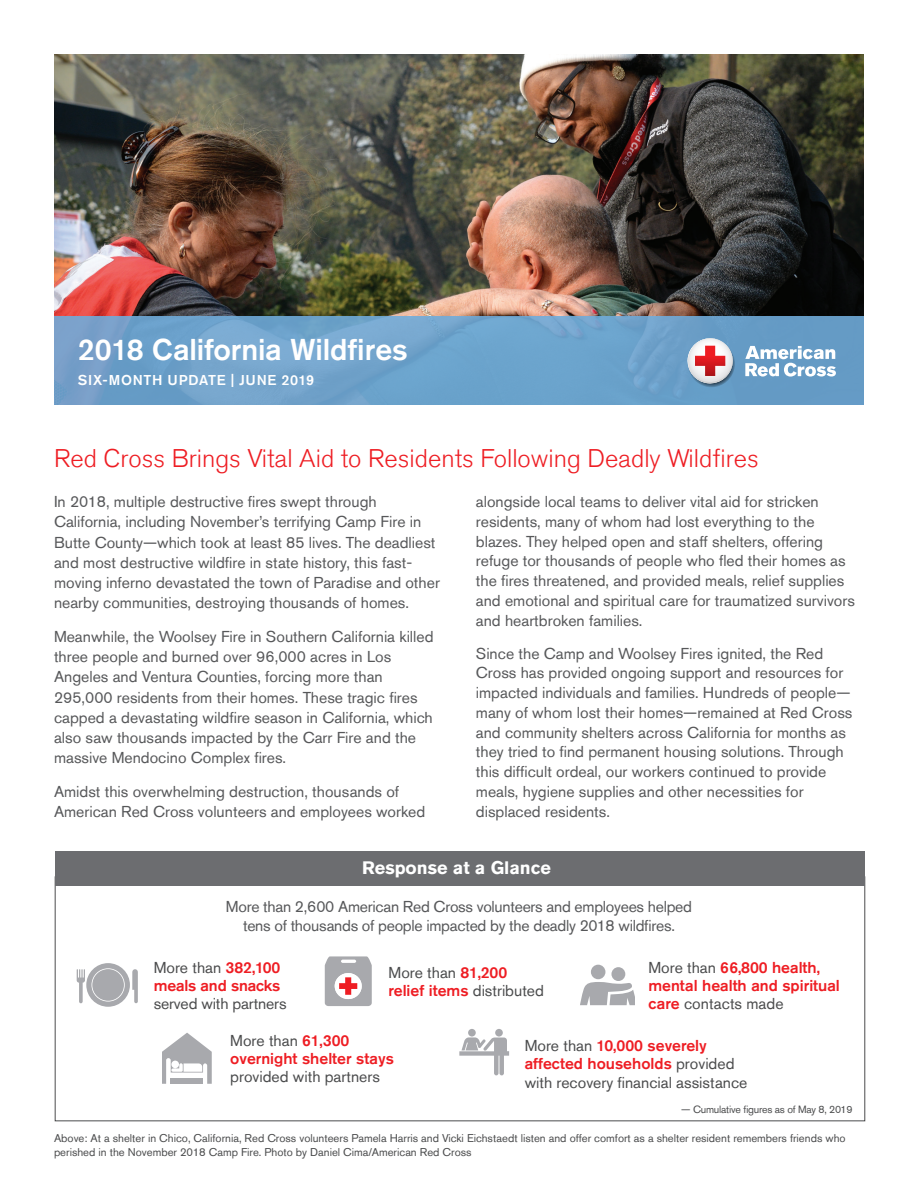
<style>
.page{position:relative;width:918px;height:1188px;background:#fff}
.page>*{position:absolute;margin:0;border:0;box-sizing:border-box;transform-origin:0 0}
.t1{font:500 30px "Akzidenz Grotesk Std";letter-spacing:-.005em;color:#fff}
.t2{font:300 25.5px "Akzidenz Grotesk Std";color:#ee1d23}
.t3{font:700 18px "Akzidenz Grotesk Std";color:#fff}
.t4{font:15.75px/19.6px "Akzidenz Grotesk Std";color:#57585a}
.t5{font:15.75px/18.1px "Akzidenz Grotesk Std";color:#4b4c4d}
.t6{font:500 15.75px/18.1px "Akzidenz Grotesk Std";color:#ee1d23}
.t7{font:15.75px/19.5px "Akzidenz Grotesk Std";letter-spacing:-.02em;color:#57585a;text-align:center}
.t8{font:500 14.25px "Akzidenz Grotesk Std";letter-spacing:.05em;color:#fff}
.t9{font:11.25px/13.5px "Akzidenz Grotesk Std";color:#4b4c4d}
.t10{font:10.5px "Akzidenz Grotesk Std";letter-spacing:-.02em;color:#4b4c4d}
.s1{font-weight:400;color:#4b4c4d}
.s2{font-weight:500;color:#ee1d23}
</style>
<div class="page">
<svg style="left:55px;top:886px;width:810px;height:235px"></svg>
<div style="left:55px;top:851px;width:810px;height:35px;background:#6c6d70"></div>
<svg style="left:162px;top:1033px;width:50px;height:51px"></svg>
<div style="left:495px;top:1029px;width:8px;height:8px;background:#a8a9ad;border-radius:50%"></div>
<svg style="left:459px;top:1037px;width:50px;height:38px"></svg>
<div style="left:468px;top:1029px;width:8px;height:8px;background:#a8a9ad;border-radius:50%"></div>
<div style="left:591px;top:965px;width:14px;height:14px;background:#a8a9ad;border-radius:50%"></div>
<div style="left:611px;top:967px;width:14px;height:14px;background:#a8a9ad;border-radius:50%"></div>
<svg style="left:580px;top:982px;width:54px;height:23px"></svg>
<svg style="left:77px;top:963px;width:61px;height:44px"></svg>
<div style="left:92px;top:969px;width:32px;height:32px;background:#a8a9ad;border-radius:50%"></div>
<svg style="left:325px;top:956px;width:47px;height:50px"></svg>
<img style="left:54px;top:54px;width:810px;height:262px">
<div style="left:54px;top:316px;width:810px;height:89px;background:linear-gradient(to bottom,#71a4cd,#6ba0c9)"></div>
<svg style="left:686px;top:337px;width:49px;height:50px"></svg>
<svg style="left:745px;top:346px;width:91px;height:31px"></svg>
<h1 class="t1" style="left:78px;top:331px;width:331px">2018 California Wildfires</h1>
<p class="t8" style="left:78px;top:371px;width:238px">SIX-MONTH UPDATE | JUNE 2019</p>
<h2 class="t2" style="left:54px;top:444px;width:706px">Red Cross Brings Vital Aid to Residents Following Deadly Wildfires</h2>
<p class="t4" style="left:54px;top:492px;width:387px;line-height:20.2px">In 2018, multiple destructive fires swept through California, including November’s terrifying Camp Fire in Butte County—which took at least 85 lives. The deadliest and most destructive wildfire in state history, this fast&shy;moving inferno devastated the town of Paradise and other nearby communities, destroying thousands of homes.</p>
<p class="t4" style="left:54px;top:626px;width:381px;line-height:20.2px">Meanwhile, the Woolsey Fire in Southern California killed three people and burned over 96,000 acres in Los Angeles and Ventura Counties, forcing more than 295,000 residents from their homes. These tragic fires capped a devastating wildfire season in California, which also saw thousands impacted by the Carr Fire and the massive Mendocino Complex fires.</p>
<p class="t4" style="left:54px;top:781px;width:373px;line-height:20.2px">Amidst this overwhelming destruction, thousands of<br>American Red Cross volunteers and employees worked</p>
<p class="t4" style="left:476px;top:492px;width:381px">alongside local teams to deliver vital aid for stricken residents, many of whom had lost everything to the blazes. They helped open and staff shelters, offering refuge tor thousands of people who fled their homes as the fires threatened, and provided meals, relief supplies and emotional and spiritual care for traumatized survivors and heartbroken families.</p>
<p class="t4" style="left:476px;top:643px;width:378px">Since the Camp and Woolsey Fires ignited, the Red Cross has provided ongoing support and resources for impacted individuals and families. Hundreds of people— many of whom lost their homes—remained at Red Cross and community shelters across California for months as they tried to find permanent housing solutions. Through this difficult ordeal, our workers continued to provide meals, hygiene supplies and other necessities for displaced residents.</p>
<p class="t3" style="left:362px;top:858px;width:190px">Response at a Glance</p>
<p class="t7" style="left:226px;top:897px;width:468px">More than 2,600 American Red Cross volunteers and employees helped tens of thousands of people impacted by the deadly 2018 wildfires.</p>
<p class="t6" style="left:154px;top:958px;width:128px"><span class="s1">More than</span> 382,100 meals and snacks</p>
<p class="t5" style="left:154px;top:994px;width:134px">served with partners</p>
<p class="t5" style="left:389px;top:963px;width:157px">More than <span class="s2">81,200 relief items</span> distributed</p>
<p class="t6" style="left:648px;top:958px;width:193px"><span class="s1">More than</span> 66,800 health, mental health and spiritual care <span class="s1">contacts made</span></p>
<p class="t6" style="left:230px;top:1031px;width:165px"><span class="s1">More than</span> 61,300 overnight shelter stays</p>
<p class="t5" style="left:230px;top:1068px;width:151px">provided with partners</p>
<p class="t5" style="left:525px;top:1037px;width:224px">More than <span class="s2">10,000 severely affected households</span> provided with recovery financial assistance</p>
<p class="t10" style="left:681px;top:1104px;width:173px">— Cumulative figures as of May 8, 2019</p>
<p class="t9" style="left:54px;top:1132px;width:793px">Above: At a shelter in Chico, California, Red Cross volunteers Pamela Harris and Vicki Eichstaedt listen and offer comfort as a shelter resident remembers friends who perished in the November 2018 Camp Fire. Photo by Daniel Cima/American Red Cross</p>
</div>
